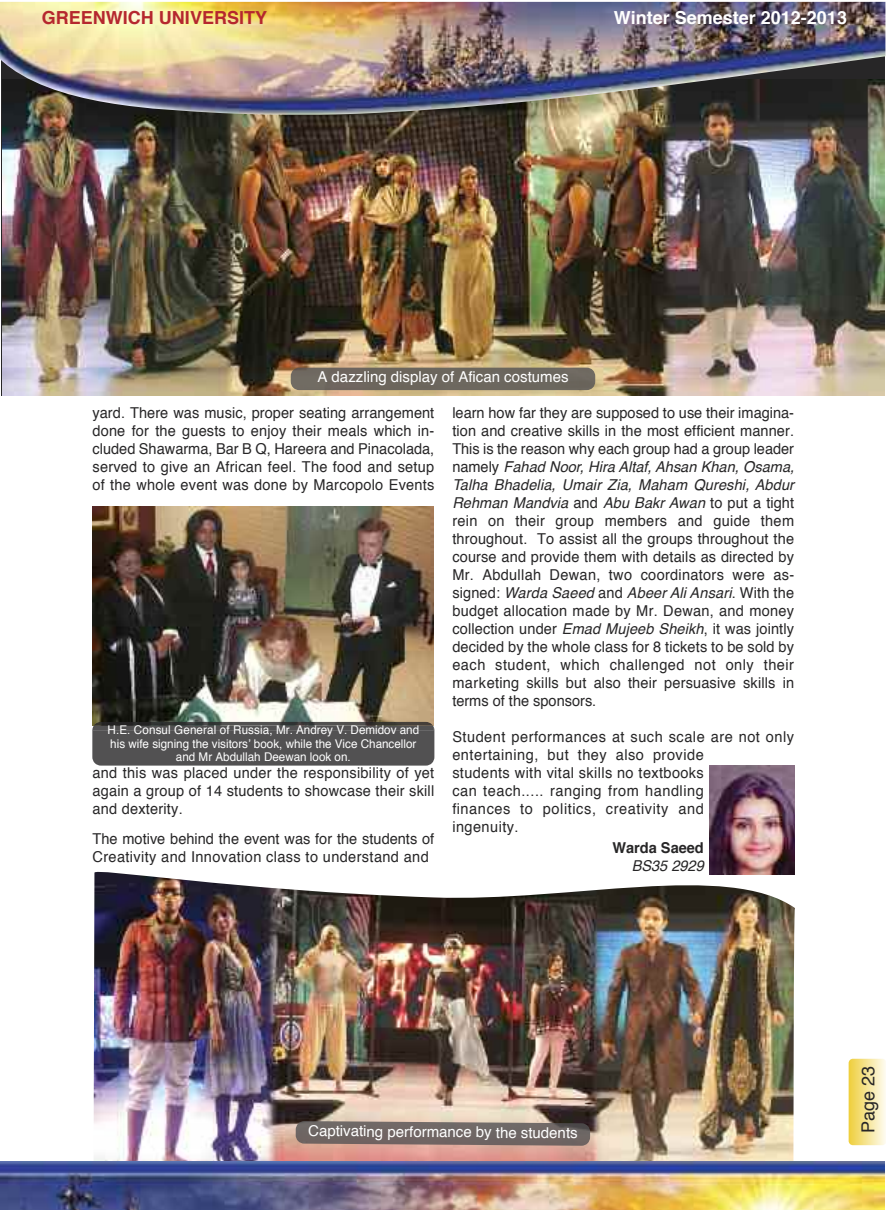
<style>
.page{position:relative;width:886px;height:1210px;background:#fff}
.page>*{position:absolute;margin:0;border:0;box-sizing:border-box;transform-origin:0 0}
.t1{font:700 18px "Helvetica";color:#fff}
.t2{font:700 18px "Helvetica";color:#b5272e}
.t3{font:18px "Helvetica";color:#272627}
.t4{font:15px/18px "Helvetica";letter-spacing:.025em;color:#272627;text-align:justify}
.t5{font:15px "Helvetica";letter-spacing:-.005em;color:#fff}
.t6{font:700 15px "Helvetica";color:#272627}
.t7{font:italic 15px "Helvetica";color:#272627}
.t8{font:12px/13.5px "Helvetica";color:#fff;text-align:center}
.s1{font-style:italic}
</style>
<div class="page">
<div style="left:848px;top:1058px;width:38px;height:87px;background:linear-gradient(to right,#eece39,#fdfaec);border-radius:4px"></div>
<img style="left:93px;top:871px;width:702px;height:290px">
<img style="left:710px;top:765px;width:85px;height:109px">
<img style="left:296px;top:1121px;width:294px;height:24px">
<img style="left:2px;top:115px;width:882px;height:280px">
<div style="left:291px;top:368px;width:304px;height:22px;background:#6c665e"></div>
<img style="left:0;top:2px;width:885px;height:113px">
<img style="left:0;top:1161px;width:885px;height:48px">
<img style="left:93px;top:506px;width:341px;height:219px">
<div style="left:92px;top:725px;width:342px;height:40px;background:#525152"></div>
<img style="left:94px;top:722px;width:338px;height:3px">
<p class="t2" style="left:42px;top:11px;width:227px">GREENWICH UNIVERSITY</p>
<p class="t1" style="left:614px;top:11px;width:235px">Winter Semester 2012-2013</p>
<p class="t5" style="left:317px;top:371px;width:252px">A dazzling display of Afican costumes</p>
<p class="t4" style="left:92px;top:405px;width:343px">yard. There was music, proper seating arrangement done for the guests to enjoy their meals which in&shy;cluded Shawarma, Bar B Q, Hareera and Pinacolada, served to give an African feel. The food and setup of the whole event was done by Marcopolo Events</p>
<p class="t8" style="left:107px;top:724px;width:313px">H.E. Consul General of Russia, Mr. Andrey V. Demidov and his wife signing the visitors’ book, while the Vice Chancellor and Mr Abdullah Deewan look on.</p>
<p class="t4" style="left:92px;top:765px;width:343px">and this was placed under the responsibility of yet again a group of 14 students to showcase their skill and dexterity.</p>
<p class="t4" style="left:92px;top:831px;width:343px">The motive behind the event was for the students of<br>Creativity and Innovation class to understand and</p>
<p class="t4" style="left:452px;top:405px;width:343px">learn how far they are supposed to use their imagina&shy;tion and creative skills in the most efficient manner.<br>This is the reason why each group had a group leader namely <span class="s1">Fahad Noor, Hira Altaf, Ahsan Khan, Osama, Talha Bhadelia, Umair Zia, Maham Qureshi, Abdur Rehman Mandvia</span> and <span class="s1">Abu Bakr Awan</span> to put a tight rein on their group members and guide them throughout. To assist all the groups throughout the course and provide them with details as directed by Mr. Abdullah Dewan, two coordinators were as&shy;signed: <span class="s1">Warda Saeed</span> and <span class="s1">Abeer Ali Ansari</span>. With the budget allocation made by Mr. Dewan, and money collection under <span class="s1">Emad Mujeeb Sheikh</span>, it was jointly decided by the whole class for 8 tickets to be sold by each student, which challenged not only their marketing skills but also their persuasive skills in terms of the sponsors.</p>
<p class="t4" style="left:452px;top:729px;width:343px;text-align:left">Student performances at such scale are not only entertaining, but they also provide<br>students with vital skills no textbooks<br>can teach..... ranging from handling<br>finances to politics, creativity and<br>ingenuity.</p>
<p class="t6" style="left:612px;top:842px;width:93px">Warda Saeed</p>
<p class="t7" style="left:632px;top:859px;width:74px">BS35 2929</p>
<p class="t5" style="left:308px;top:1125px;width:271px">Captivating performance by the students</p>
<p class="t3" style="left:860px;top:1133px;width:69px;rotate:-90deg">Page 23</p>
</div>
